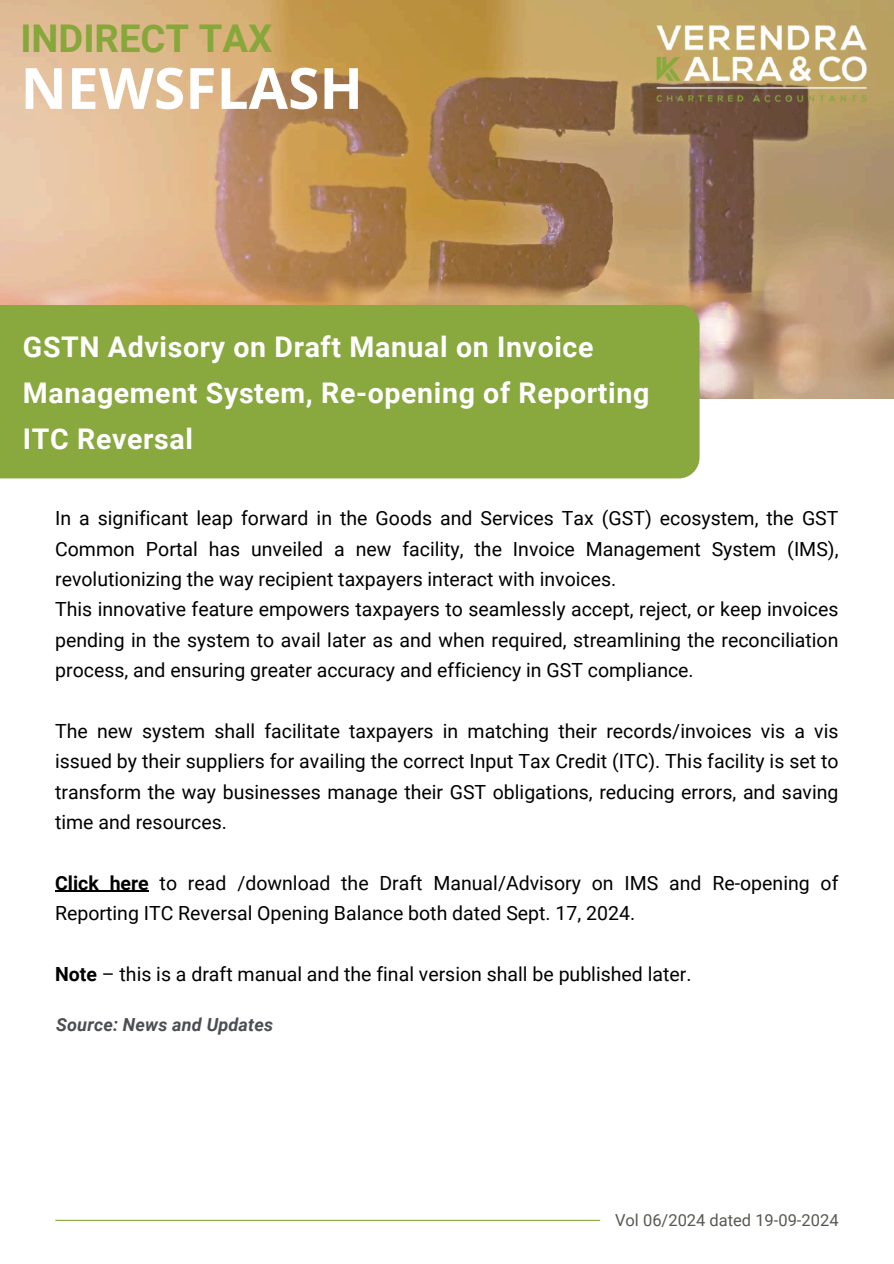
<style>
.page{position:relative;width:894px;height:1264px;background:#fff}
.page>*{position:absolute;margin:0;border:0;box-sizing:border-box;transform-origin:0 0}
.t1{font:700 57px "Open Sans";color:#fff}
.t2{font:700 38.25px "Roboto";color:#87a73b}
.t3{font:700 28.5px/46.2px "Roboto";letter-spacing:.02em;color:#fff}
.t4{font:19.5px/30.3px "Roboto";color:#000}
.t5{font:italic 700 18px "Roboto";letter-spacing:.01em;color:#4b4e53}
.t6{font:16.5px "Roboto";color:#585852}
.s1{font-weight:700}
</style>
<div class="page">
<img style="left:0;top:0;width:893px;height:399px">
<div style="left:0;top:304px;width:699px;height:174px;background:#89a93f"></div>
<img style="left:648px;top:17px;width:226px;height:93px">
<hr style="left:56px;top:1219px;width:543px;height:1px;background:#89a93f">
<hr style="left:55px;top:890px;width:94px;height:2px;background:#000">
<h2 class="t2" style="left:20px;top:16px;width:253px">INDIRECT TAX</h2>
<h1 class="t1" style="left:21px;top:48px;width:344px">NEWSFLASH</h1>
<h3 class="t3" style="left:23px;top:324px;width:627px">GSTN Advisory on Draft Manual on Invoice<br>Management System, Re-opening of Reporting<br>ITC Reversal</h3>
<p class="t4" style="left:55px;top:503px;width:784px">In a significant leap forward in the Goods and Services Tax (GST) ecosystem, the GST Common Portal has unveiled a new facility, the Invoice Management System (IMS), revolutionizing the way recipient taxpayers interact with invoices.<br>This innovative feature empowers taxpayers to seamlessly accept, reject, or keep invoices pending in the system to avail later as and when required, streamlining the reconciliation process, and ensuring greater accuracy and efficiency in GST compliance.</p>
<p class="t4" style="left:55px;top:716px;width:784px;text-align:justify">The new system shall facilitate taxpayers in matching their records/invoices vis a vis issued by their suppliers for availing the correct Input Tax Credit (ITC). This facility is set to transform the way businesses manage their GST obligations, reducing errors, and saving time and resources.</p>
<p class="t4" style="left:55px;top:868px;width:784px"><span class="s1">Click here</span> to read /download the Draft Manual/Advisory on IMS and Re-opening of<br>Reporting ITC Reversal Opening Balance both dated Sept. 17, 2024.</p>
<p class="t4" style="left:55px;top:959px;width:637px"><span class="s1">Note</span> – this is a draft manual and the final version shall be published later.</p>
<p class="t5" style="left:56px;top:1013px;width:218px">Source: News and Updates</p>
<p class="t6" style="left:615px;top:1210px;width:225px">Vol 06/2024 dated 19-09-2024</p>
</div>
